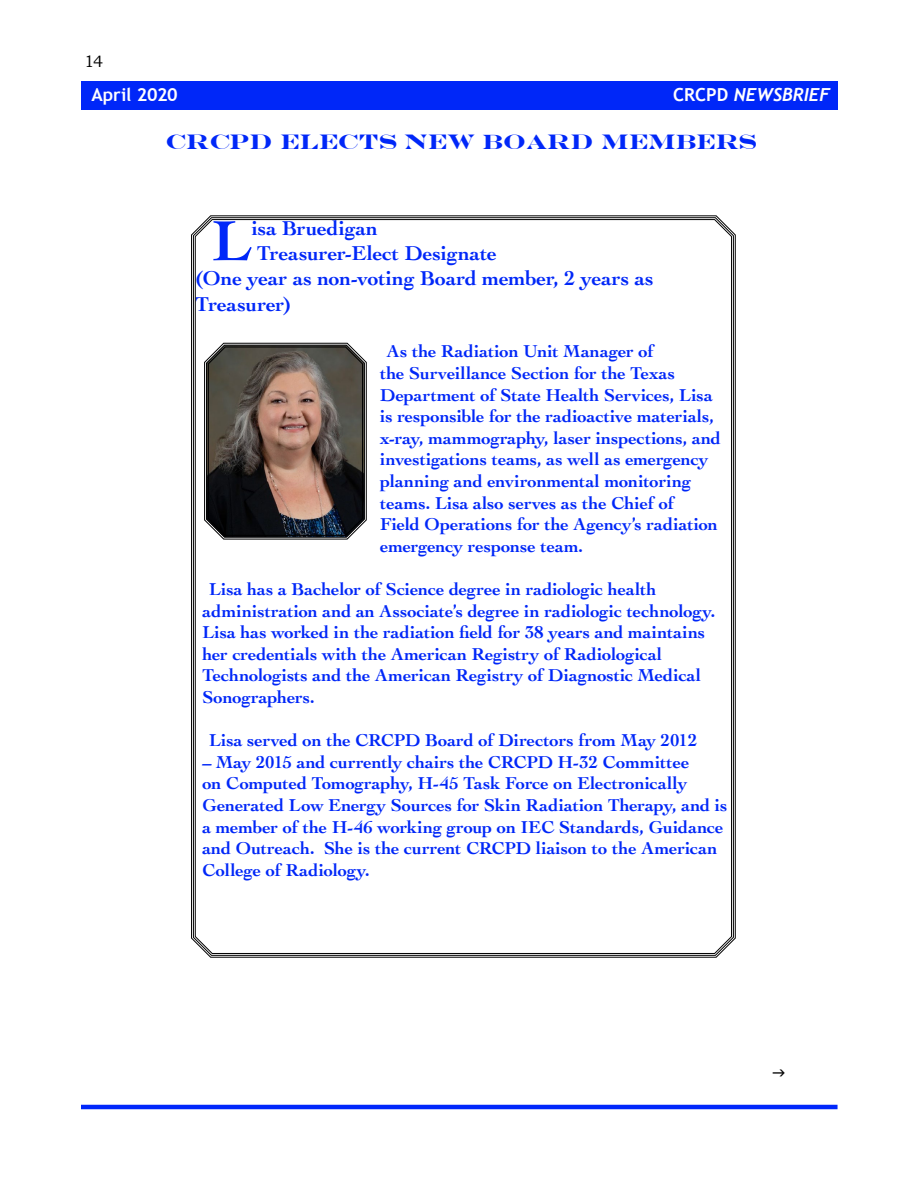
<style>
.page{position:relative;width:918px;height:1188px;background:#fff}
.page>*{position:absolute;margin:0;border:0;box-sizing:border-box;transform-origin:0 0}
.t1{font:700 59.4px "Cochin";color:#0027f8}
.t2{font:700 21px "Cochin";color:#0027f8}
.t3{font:700 21px "Engravers";color:#0027f8}
.t4{font:700 18px/21.6px "Cochin";color:#0027f8}
.t5{font:italic 700 18px "Trebuchet";color:#fff}
.t6{font:700 18px "Trebuchet MS";letter-spacing:-.015em;color:#fff}
.t7{font:16.5px "Bookman Old Style";color:#000}
.s1{font-family:"Trebuchet MS";font-style:normal}
</style>
<div class="page">
<div style="left:81px;top:81px;width:757px;height:28px;background:#0027f8"></div>
<hr style="left:81px;top:1105px;width:757px;height:4px;background:#0027fb">
<svg style="left:193px;top:217px;width:541px;height:739px"></svg>
<svg style="left:204px;top:342px;width:163px;height:198px;background:#62554e"></svg>
<div style="left:208px;top:347px;width:155px;height:189px;border:1px solid #000;border-radius:17px"></div>
<p class="t7" style="left:84px;top:52px;width:21px">14</p>
<p class="t6" style="left:91px;top:83px;width:88px">April 2020</p>
<p class="t3" style="left:165px;top:130px;width:593px">CRCPD ELECTS NEW BOARD MEMBERS</p>
<p class="t5" style="left:673px;top:84px;width:158px"><span class="s1">CRCPD</span> NEWSBRIEF</p>
<h1 class="t1" style="left:212px;top:201px;width:41px">L</h1>
<p class="t2" style="left:252px;top:214px;width:128px">isa Bruedigan</p>
<p class="t2" style="left:257px;top:239px;width:241px">Treasurer-Elect Designate</p>
<p class="t2" style="left:196px;top:264px;width:460px">(One year as non-voting Board member, 2 years as</p>
<p class="t2" style="left:196px;top:290px;width:97px">Treasurer)</p>
<p class="t4" style="left:380px;top:340px;width:342px;text-indent:7px">As the Radiation Unit Manager of<br>the Surveillance Section for the Texas Department of State Health Services, Lisa is responsible for the radioactive materials, x-ray, mammography, laser inspections, and investigations teams, as well as emergency planning and environmental monitoring teams. Lisa also serves as the Chief of<br>Field Operations for the Agency’s radiation emergency response team.</p>
<p class="t4" style="left:202px;top:577px;width:515px;text-indent:7px">Lisa has a Bachelor of Science degree in radiologic health administration and an Associate’s degree in radiologic technology.<br>Lisa has worked in the radiation field for 38 years and maintains her credentials with the American Registry of Radiological Technologists and the American Registry of Diagnostic Medical Sonographers.</p>
<p class="t4" style="left:209px;top:729px;width:490px">Lisa served on the CRCPD Board of Directors from May 2012</p>
<p class="t4" style="left:202px;top:750px;width:527px">– May 2015 and currently chairs the CRCPD H-32 Committee<br>on Computed Tomography, H-45 Task Force on Electronically Generated Low Energy Sources for Skin Radiation Therapy, and is a member of the H-46 working group on IEC Standards, Guidance and Outreach. She is the current CRCPD liaison to the American College of Radiology.</p>
</div>
